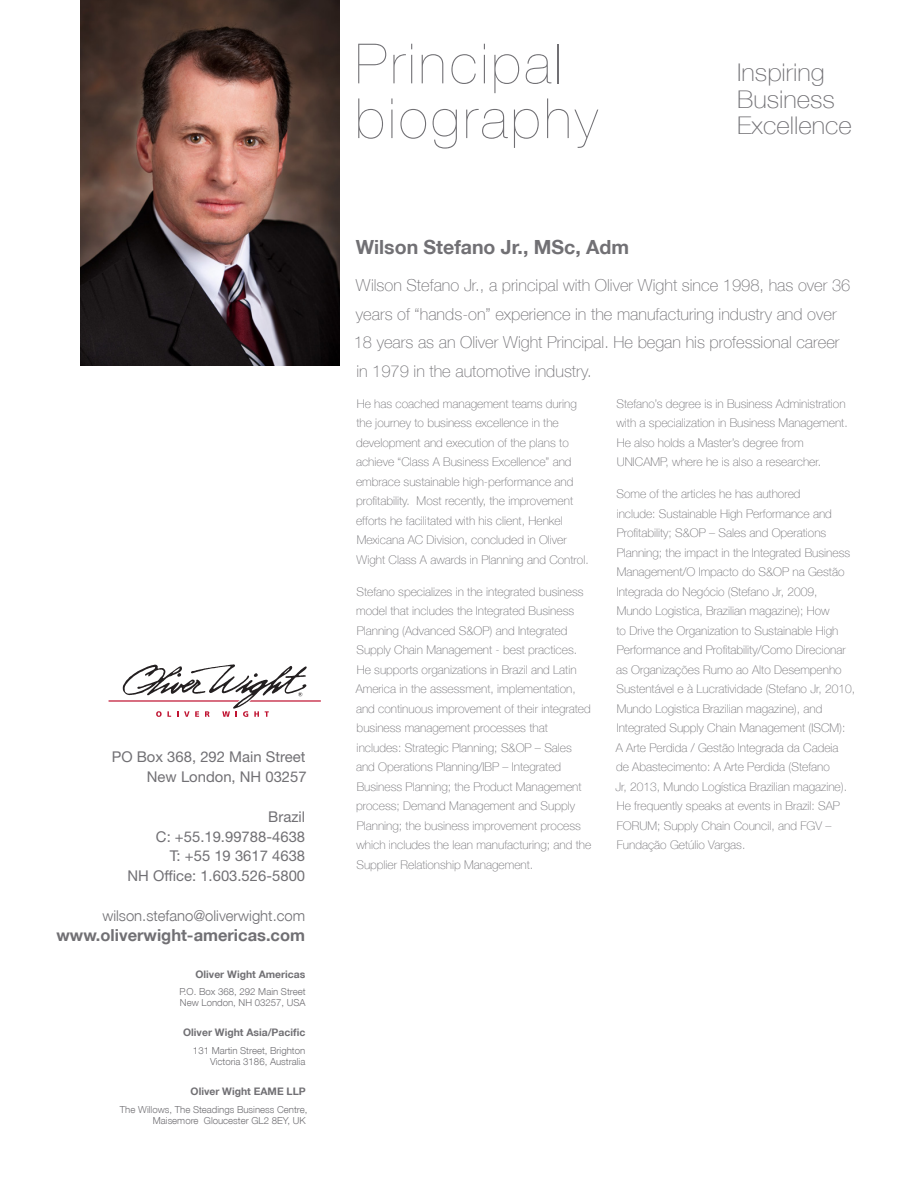
<style>
.page{position:relative;width:918px;height:1188px;background:#fff}
.page>*{position:absolute;margin:0;border:0;box-sizing:border-box;transform-origin:0 0}
.t1{font:200 55.5px/54.8px "Helvetica Neue LT Std";letter-spacing:.06em;color:#717074}
.t2{font:100 24.3px/26.5px "Helvetica Neue LT Std";color:#717074;scale:1.06 1}
.t3{font:700 19.5px "Helvetica Neue LT Std";color:#717074}
.t4{font:100 16.5px/28.5px "Helvetica Neue LT Std";color:#717074}
.t5{font:700 16.5px "Helvetica Neue LT Std";color:#717074}
.t6{font:14.85px/19.8px "Helvetica Neue LT Std";color:#717074;text-align:right}
.t7{font:300 14.85px "Helvetica Neue LT Std";color:#717074}
.t8{font:100 12px/19.5px "Helvetica Neue LT Std";color:#717074}
.t9{font:700 10.35px "Helvetica Neue LT Std";color:#717074}
.t10{font:300 9.6px/11.6px "Helvetica Neue LT Std";color:#717074;text-align:right}
</style>
<div class="page">
<svg style="left:123px;top:664px;width:198px;height:53px"></svg>
<img style="left:80px;top:0;width:259px;height:366px">
<p class="t6" style="left:112px;top:747px;width:195px">PO Box 368, 292 Main Street</p>
<p class="t6" style="left:147px;top:767px;width:161px">New London, NH 03257</p>
<p class="t6" style="left:268px;top:806px;width:38px">Brazil</p>
<p class="t6" style="left:127px;top:826px;width:179px">C: +55.19.99788-4638<br>T: +55 19 3617 4638<br>NH Office: 1.603.526-5800</p>
<p class="t7" style="left:102px;top:906px;width:204px">wilson.stefano@oliverwight.com</p>
<p class="t5" style="left:57px;top:924px;width:250px">www.oliverwight-americas.com</p>
<p class="t9" style="left:196px;top:967px;width:111px">Oliver Wight Americas</p>
<p class="t10" style="left:179px;top:986px;width:128px;text-align:left">P.O. Box 368, 292 Main Street<br>New London, NH 03257, USA</p>
<p class="t9" style="left:183px;top:1026px;width:124px">Oliver Wight Asia/Pacific</p>
<p class="t10" style="left:193px;top:1044px;width:114px">131 Martin Street, Brighton<br>Victoria 3186, Australia</p>
<p class="t9" style="left:191px;top:1085px;width:117px">Oliver Wight EAME LLP</p>
<p class="t10" style="left:120px;top:1103px;width:189px">The Willows, The Steadings Business Centre,<br>Maisemore Gloucester GL2 8EY, UK</p>
<p class="t1" style="left:355px;top:36px;width:244px">Principal biography</p>
<p class="t3" style="left:356px;top:235px;width:275px">Wilson Stefano Jr., MSc, Adm</p>
<p class="t2" style="left:737px;top:59px;width:110px">Inspiring<br>Business<br>Excellence</p>
<p class="t4" style="left:354px;top:271px;width:498px">Wilson Stefano Jr., a principal with Oliver Wight since 1998, has over 36 years of “hands-on” experience in the manufacturing industry and over 18 years as an Oliver Wight Principal. He began his professional career in 1979 in the automotive industry.</p>
<p class="t8" style="left:356px;top:394px;width:234px">He has coached management teams during the journey to business excellence in the development and execution of the plans to achieve “Class A Business Excellence” and embrace sustainable high-performance and profitability. Most recently, the improvement efforts he facilitated with his client, Henkel Mexicana AC Division, concluded in Oliver Wight Class A awards in Planning and Control.</p>
<p class="t8" style="left:356px;top:582px;width:237px">Stefano specializes in the integrated business model that includes the Integrated Business Planning (Advanced S&amp;OP) and Integrated Supply Chain Management - best practices.<br>He supports organizations in Brazil and Latin America in the assessment, implementation, and continuous improvement of their integrated business management processes that includes: Strategic Planning; S&amp;OP – Sales and Operations Planning/IBP – Integrated Business Planning; the Product Management process; Demand Management and Supply Planning; the business improvement process which includes the lean manufacturing; and the Supplier Relationship Management.</p>
<p class="t8" style="left:616px;top:394px;width:233px">Stefano’s degree is in Business Administration with a specialization in Business Management.<br>He also holds a Master’s degree from UNICAMP, where he is also a researcher.</p>
<p class="t8" style="left:615px;top:484px;width:241px">Some of the articles he has authored<br>include: Sustainable High Performance and Profitability; S&amp;OP – Sales and Operations Planning; the impact in the Integrated Business Management/O Impacto do S&amp;OP na Gestão Integrada do Negócio (Stefano Jr, 2009,<br>Mundo Logistica, Brazilian magazine); How<br>to Drive the Organization to Sustainable High Performance and Profitability/Como Direcionar as Organizações Rumo ao Alto Desempenho Sustentável e à Lucratividade (Stefano Jr, 2010, Mundo Logistica Brazilian magazine), and Integrated Supply Chain Management (ISCM):<br>A Arte Perdida / Gestão Integrada da Cadeia<br>de Abastecimento: A Arte Perdida (Stefano<br>Jr, 2013, Mundo Logística Brazilian magazine).<br>He frequently speaks at events in Brazil: SAP FORUM; Supply Chain Council, and FGV – Fundação Getúlio Vargas.</p>
</div>
